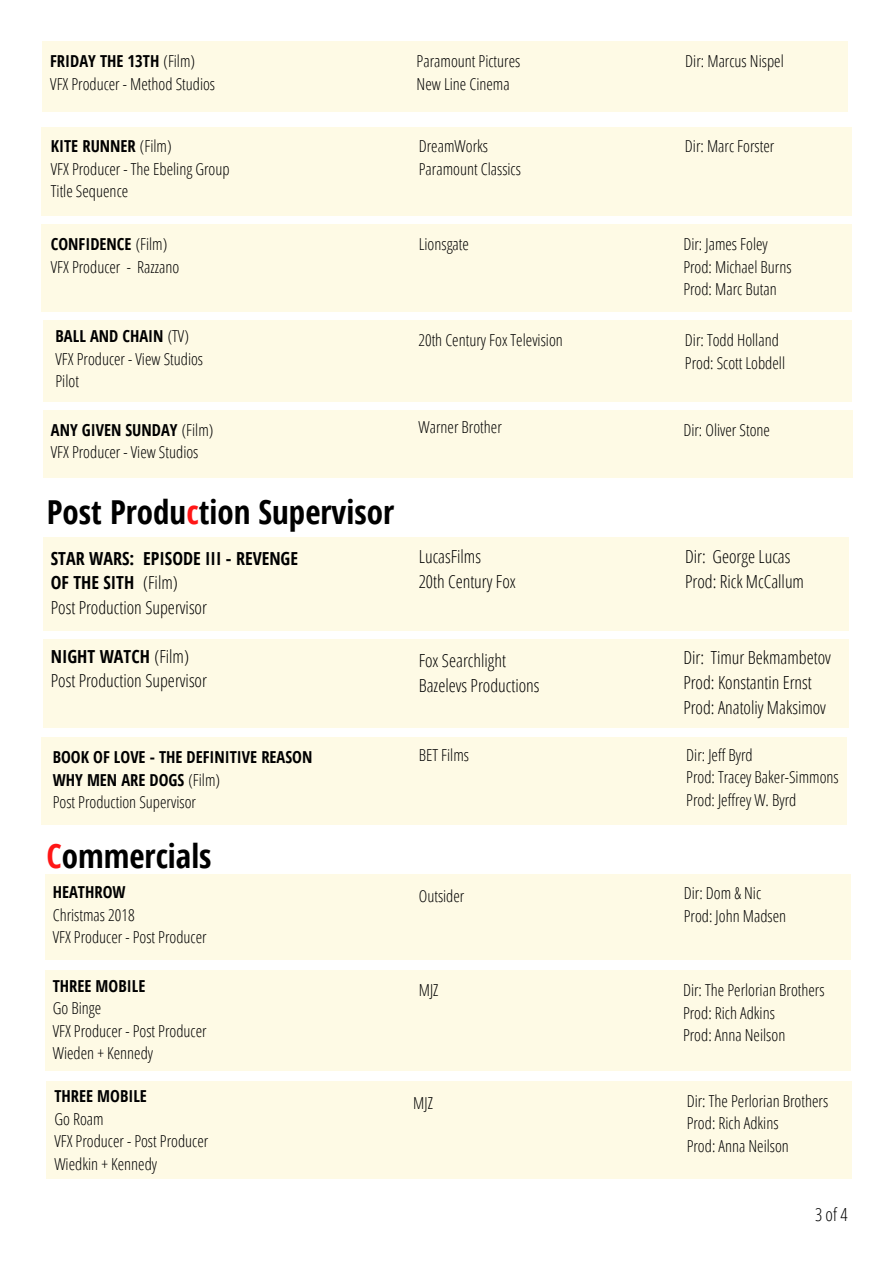
<style>
.page{position:relative;width:894px;height:1264px;background:#fff}
.page>*{position:absolute;margin:0;border:0;box-sizing:border-box;transform-origin:0 0}
.t1{font:700 33px "Open Sans Condensed";color:#000}
.t2{font:300 18px "Open Sans Condensed";color:#000}
.t3{font:700 18px/24.8px "Open Sans Condensed";color:#000}
.t4{font:300 16.5px "Open Sans Condensed";color:#000}
.t5{font:700 16.5px/22.5px "Open Sans Condensed";color:#000}
.s1{font-weight:300}
.s2{color:#ff1616}
</style>
<div class="page">
<div style="left:42px;top:737px;width:804px;height:87px;background:#fefae5"></div>
<div style="left:43px;top:537px;width:805px;height:93px;background:#fefae5"></div>
<div style="left:43px;top:639px;width:805px;height:89px;background:#fefae5"></div>
<div style="left:43px;top:321px;width:808px;height:81px;background:#fefae5"></div>
<div style="left:43px;top:410px;width:808px;height:68px;background:#fefae5"></div>
<div style="left:42px;top:126px;width:809px;height:89px;background:#fefae5"></div>
<div style="left:42px;top:224px;width:809px;height:88px;background:#fefae5"></div>
<div style="left:42px;top:41px;width:805px;height:71px;background:#fefae5"></div>
<div style="left:45px;top:874px;width:805px;height:86px;background:#fefae5"></div>
<div style="left:45px;top:970px;width:805px;height:100px;background:#fefae5"></div>
<div style="left:47px;top:1081px;width:804px;height:97px;background:#fefae5"></div>
<p class="t5" style="left:50px;top:49px;width:146px">FRIDAY THE 13TH <span class="s1">(Film)</span></p>
<p class="t4" style="left:50px;top:72px;width:166px">VFX Producer - Method Studios</p>
<p class="t5" style="left:51px;top:134px;width:122px">KITE RUNNER <span class="s1">(Film)</span></p>
<p class="t4" style="left:51px;top:157px;width:180px">VFX Producer - The Ebeling Group</p>
<p class="t4" style="left:51px;top:179px;width:79px">Title Sequence</p>
<p class="t5" style="left:51px;top:232px;width:118px">CONFIDENCE <span class="s1">(Film)</span></p>
<p class="t4" style="left:51px;top:255px;width:130px">VFX Producer - Razzano</p>
<p class="t5" style="left:56px;top:324px;width:135px">BALL AND CHAIN <span class="s1">(TV)</span></p>
<p class="t4" style="left:56px;top:347px;width:149px">VFX Producer - View Studios</p>
<p class="t4" style="left:56px;top:369px;width:25px">Pilot</p>
<p class="t5" style="left:51px;top:418px;width:164px">ANY GIVEN SUNDAY <span class="s1">(Film)</span></p>
<h1 class="t4" style="left:51px;top:441px;width:149px">VFX Producer - View Studios</h1>
<p class="t1" style="left:47px;top:489px;width:349px">Post Produ<span class="s2">c</span>tion Supervisor</p>
<p class="t3" style="left:51px;top:545px;width:248px">STAR WARS: EPISODE III - REVENGE<br>OF THE SITH <span class="s1">(Film)</span></p>
<p class="t2" style="left:51px;top:595px;width:158px">Post Production Supervisor</p>
<p class="t3" style="left:51px;top:643px;width:139px">NIGHT WATCH <span class="s1">(Film)</span></p>
<p class="t2" style="left:51px;top:668px;width:158px">Post Production Supervisor</p>
<p class="t5" style="left:53px;top:745px;width:261px">BOOK OF LOVE - THE DEFINITIVE REASON<br>WHY MEN ARE DOGS <span class="s1">(Film)</span></p>
<p class="t4" style="left:53px;top:790px;width:145px">Post Production Supervisor</p>
<p class="t1" style="left:47px;top:832px;width:166px"><span class="s2">C</span>ommercials</p>
<p class="t5" style="left:53px;top:880px;width:74px">HEATHROW</p>
<p class="t4" style="left:53px;top:903px;width:83px">Christmas 2018</p>
<p class="t4" style="left:53px;top:925px;width:155px">VFX Producer - Post Producer</p>
<p class="t5" style="left:53px;top:974px;width:94px">THREE MOBILE</p>
<p class="t4" style="left:53px;top:996px;width:50px">Go Binge</p>
<p class="t4" style="left:53px;top:1019px;width:155px">VFX Producer - Post Producer</p>
<p class="t4" style="left:53px;top:1041px;width:102px">Wieden + Kennedy</p>
<p class="t5" style="left:54px;top:1084px;width:94px">THREE MOBILE</p>
<p class="t4" style="left:54px;top:1107px;width:51px">Go Roam</p>
<p class="t4" style="left:54px;top:1129px;width:155px">VFX Producer - Post Producer</p>
<p class="t4" style="left:54px;top:1152px;width:104px">Wiedkin + Kennedy</p>
<p class="t4" style="left:416px;top:49px;width:105px">Paramount Pictures</p>
<h1 class="t4" style="left:416px;top:72px;width:95px">New Line Cinema</h1>
<p class="t4" style="left:418px;top:134px;width:71px">DreamWorks</p>
<p class="t4" style="left:418px;top:157px;width:104px">Paramount Classics</p>
<p class="t4" style="left:685px;top:49px;width:100px">Dir: Marcus Nispel</p>
<p class="t4" style="left:684px;top:134px;width:91px">Dir: Marc Forster</p>
<p class="t4" style="left:418px;top:232px;width:52px">Lionsgate</p>
<p class="t4" style="left:683px;top:232px;width:86px">Dir: James Foley</p>
<p class="t4" style="left:683px;top:255px;width:110px">Prod: Michael Burns</p>
<p class="t4" style="left:683px;top:277px;width:95px">Prod: Marc Butan</p>
<p class="t4" style="left:418px;top:329px;width:146px">20th Century Fox Television</p>
<p class="t4" style="left:684px;top:329px;width:95px">Dir: Todd Holland</p>
<p class="t4" style="left:684px;top:351px;width:102px">Prod: Scott Lobdell</p>
<p class="t4" style="left:418px;top:416px;width:85px">Warner Brother</p>
<p class="t4" style="left:683px;top:418px;width:88px">Dir: Oliver Stone</p>
<p class="t2" style="left:418px;top:543px;width:64px">LucasFilms</p>
<p class="t2" style="left:418px;top:568px;width:98px">20th Century Fox</p>
<p class="t2" style="left:418px;top:647px;width:89px">Fox Searchlight</p>
<p class="t2" style="left:418px;top:672px;width:122px">Bazelevs Productions</p>
<p class="t2" style="left:685px;top:543px;width:107px">Dir: George Lucas</p>
<p class="t2" style="left:685px;top:568px;width:120px">Prod: Rick McCallum</p>
<p class="t2" style="left:683px;top:645px;width:149px">Dir: Timur Bekmambetov</p>
<p class="t2" style="left:683px;top:670px;width:130px">Prod: Konstantin Ernst</p>
<p class="t2" style="left:683px;top:694px;width:144px">Prod: Anatoliy Maksimov</p>
<p class="t4" style="left:418px;top:743px;width:52px">BET Films</p>
<p class="t4" style="left:686px;top:743px;width:68px">Dir: Jeff Byrd</p>
<p class="t4" style="left:686px;top:765px;width:154px">Prod: Tracey Baker-Simmons</p>
<p class="t4" style="left:686px;top:788px;width:112px">Prod: Jeffrey W. Byrd</p>
<p class="t4" style="left:418px;top:884px;width:47px">Outsider</p>
<p class="t4" style="left:683px;top:881px;width:79px">Dir: Dom &amp; Nic</p>
<p class="t4" style="left:683px;top:904px;width:104px">Prod: John Madsen</p>
<p class="t4" style="left:418px;top:978px;width:21px">MJZ</p>
<p class="t4" style="left:682px;top:978px;width:143px">Dir: The Perlorian Brothers</p>
<h2 class="t4" style="left:682px;top:1001px;width:93px">Prod: Rich Adkins</h2>
<p class="t4" style="left:682px;top:1023px;width:104px">Prod: Anna Neilson</p>
<p class="t4" style="left:413px;top:1091px;width:21px">MJZ</p>
<p class="t4" style="left:686px;top:1089px;width:143px">Dir: The Perlorian Brothers</p>
<p class="t4" style="left:686px;top:1111px;width:93px">Prod: Rich Adkins</p>
<h2 class="t4" style="left:686px;top:1134px;width:104px">Prod: Anna Neilson</h2>
<p class="t2" style="left:814px;top:1201px;width:34px">3 of 4</p>
</div>
